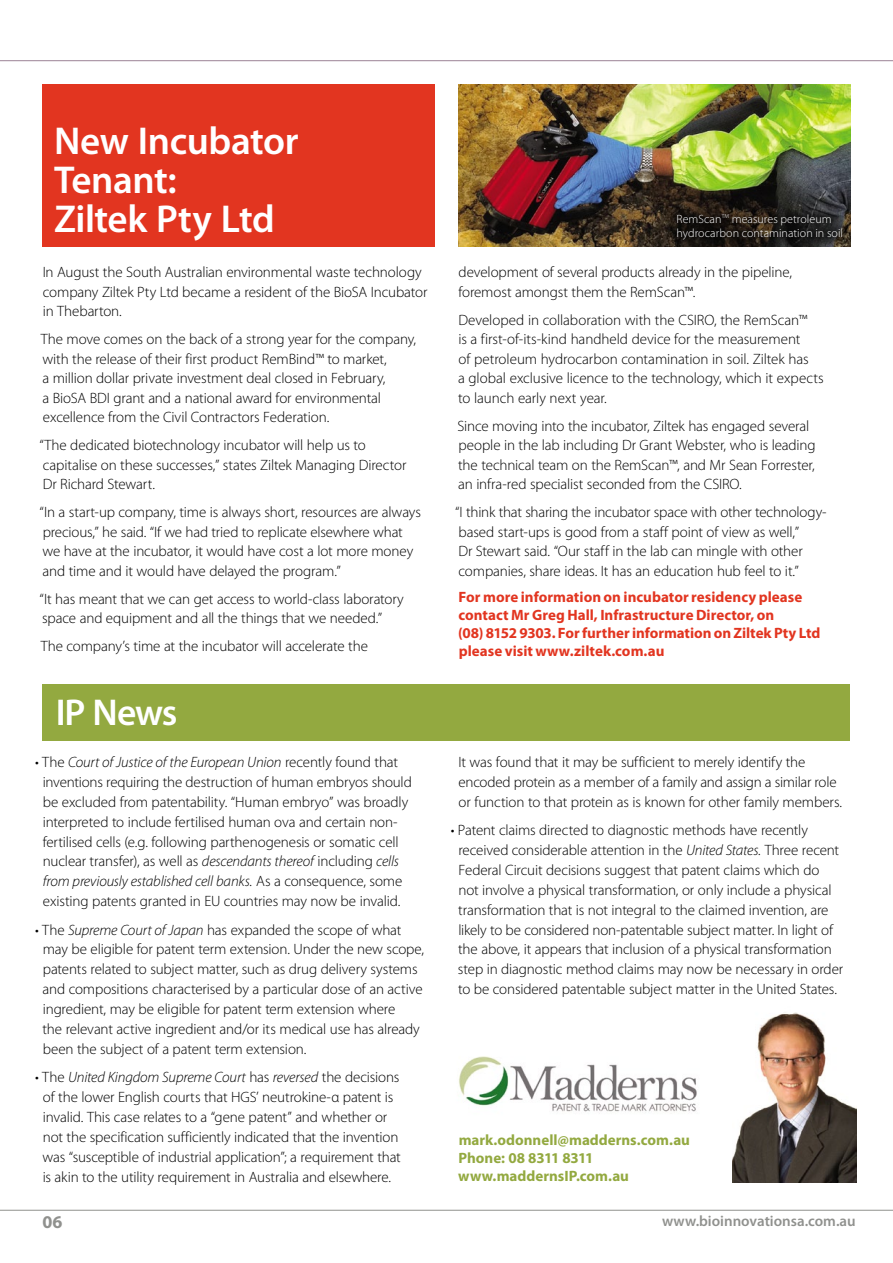
<style>
.page{position:relative;width:893px;height:1263px;background:#fff}
.page>*{position:absolute;margin:0;border:0;box-sizing:border-box;transform-origin:0 0}
.t1{font:600 39px/39px "Myriad Pro";letter-spacing:-.01em;color:#fff}
.t2{font:600 37.5px "Myriad Pro";letter-spacing:-.03em;color:#fff}
.t3{font:700 18px "Myriad Pro";color:#90918e}
.t4{font:300 15px/19.5px "Myriad Pro";letter-spacing:-.01em;color:#000}
.t5{font:700 15px/18px "Myriad Pro";color:#e23520}
.t6{font:700 15px/18px "Myriad Pro";color:#93a940}
.t7{font:600 15px "Myriad Pro";color:#90918e}
.t8{font:300 12px/14.2px "Myriad Pro";letter-spacing:.005em;color:#fff}
.s1{font-style:italic}
</style>
<div class="page">
<hr style="left:0;top:60px;width:893px;height:1px;background:#9b8395">
<hr style="left:0;top:1210px;width:893px;height:1px;background:#90918e">
<img style="left:458px;top:84px;width:392px;height:163px">
<div style="left:43px;top:84px;width:392px;height:163px;background:#e23520"></div>
<img style="left:733px;top:1012px;width:123px;height:170px">
<div style="left:43px;top:685px;width:807px;height:56px;background:#93a940"></div>
<img style="left:458px;top:1056px;width:239px;height:56px">
<div style="left:668px;top:205px;width:183px;height:44px;background:#000;opacity:.59"></div>
<h1 class="t1" style="left:54px;top:120px;width:246px">New Incubator<br>Tenant:<br>Ziltek Pty Ltd</h1>
<p class="t4" style="left:43px;top:263px;width:386px">In August the South Australian environmental waste technology company Ziltek Pty Ltd became a resident of the BioSA Incubator in Thebarton.</p>
<p class="t4" style="left:41px;top:330px;width:377px">The move comes on the back of a strong year for the company, with the release of their first product RemBind™ to market,<br>a million dollar private investment deal closed in February,<br>a BioSA BDI grant and a national award for environmental excellence from the Civil Contractors Federation.</p>
<p class="t4" style="left:40px;top:436px;width:368px">“The dedicated biotechnology incubator will help us to capitalise on these successes,” states Ziltek Managing Director<br>Dr Richard Stewart.</p>
<p class="t4" style="left:40px;top:503px;width:383px">“In a start-up company, time is always short, resources are always precious,” he said. “If we had tried to replicate elsewhere what we have at the incubator, it would have cost a lot more money and time and it would have delayed the program.”</p>
<p class="t4" style="left:40px;top:589px;width:366px">“It has meant that we can get access to world-class laboratory space and equipment and all the things that we needed.”</p>
<p class="t4" style="left:41px;top:637px;width:329px">The company’s time at the incubator will accelerate the</p>
<h2 class="t2" style="left:56px;top:688px;width:123px">IP News</h2>
<p class="t4" style="left:43px;top:752px;width:371px;text-indent:-8px">• The <span class="s1">Court of Justice of the European Union</span> recently found that inventions requiring the destruction of human embryos should be excluded from patentability. “Human embryo” was broadly interpreted to include fertilised human ova and certain non&shy;fertilised cells (e.g. following parthenogenesis or somatic cell nuclear transfer), as well as <span class="s1">descendants thereof</span> including <span class="s1">cells from previously established cell banks.</span> As a consequence, some existing patents granted in EU countries may now be invalid.</p>
<p class="t4" style="left:42px;top:920px;width:383px;line-height:20px;text-indent:-7px">• The <span class="s1">Supreme Court of Japan</span> has expanded the scope of what may be eligible for patent term extension. Under the new scope, patents related to subject matter, such as drug delivery systems and compositions characterised by a particular dose of an active ingredient, may be eligible for patent term extension where<br>the relevant active ingredient and/or its medical use has already been the subject of a patent term extension.</p>
<p class="t4" style="left:35px;top:1067px;width:367px;line-height:20px;text-align:center">• The <span class="s1">United Kingdom Supreme Court</span> has <span class="s1">reversed</span> the decisions of the lower English courts that HGS’ neutrokine-α patent is invalid. This case relates to a “gene patent” and whether or not the specification sufficiently indicated that the invention was “susceptible of industrial application”; a requirement that is akin to the utility requirement in Australia and elsewhere.</p>
<p class="t8" style="left:676px;top:212px;width:168px">RemScan<sup>TM</sup> measures petroleum hydrocarbon contamination in soil</p>
<p class="t4" style="left:458px;top:263px;width:335px">development of several products already in the pipeline, foremost amongst them the RemScan™.</p>
<p class="t4" style="left:458px;top:310px;width:367px">Developed in collaboration with the CSIRO, the RemScan™<br>is a first-of-its-kind handheld device for the measurement<br>of petroleum hydrocarbon contamination in soil. Ziltek has<br>a global exclusive licence to the technology, which it expects to launch early next year.</p>
<p class="t4" style="left:458px;top:416px;width:360px">Since moving into the incubator, Ziltek has engaged several people in the lab including Dr Grant Webster, who is leading the technical team on the RemScan™, and Mr Sean Forrester, an infra-red specialist seconded from the CSIRO.</p>
<p class="t4" style="left:455px;top:503px;width:373px">“I think that sharing the incubator space with other technology&shy;based start-ups is good from a staff point of view as well,”<br>Dr Stewart said. “Our staff in the lab can mingle with other companies, share ideas. It has an education hub feel to it.”</p>
<p class="t5" style="left:458px;top:588px;width:364px">For more information on incubator residency please contact Mr Greg Hall, Infrastructure Director, on<br>(08) 8152 9303. For further information on Ziltek Pty Ltd please visit www.ziltek.com.au</p>
<p class="t4" style="left:458px;top:752px;width:385px">It was found that it may be sufficient to merely identify the encoded protein as a member of a family and assign a similar role or function to that protein as is known for other family members.</p>
<p class="t4" style="left:458px;top:820px;width:387px;text-indent:-7px">• Patent claims directed to diagnostic methods have recently received considerable attention in the <span class="s1">United States.</span> Three recent Federal Circuit decisions suggest that patent claims which do<br>not involve a physical transformation, or only include a physical transformation that is not integral to the claimed invention, are likely to be considered non-patentable subject matter. In light of the above, it appears that inclusion of a physical transformation step in diagnostic method claims may now be necessary in order to be considered patentable subject matter in the United States.</p>
<p class="t6" style="left:458px;top:1130px;width:233px">mark.odonnell@madderns.com.au<br>Phone: 08 8311 8311 www.maddernsIP.com.au</p>
<p class="t3" style="left:43px;top:1211px;width:21px">06</p>
<p class="t7" style="left:662px;top:1212px;width:195px">www.bioinnovationsa.com.au</p>
</div>
